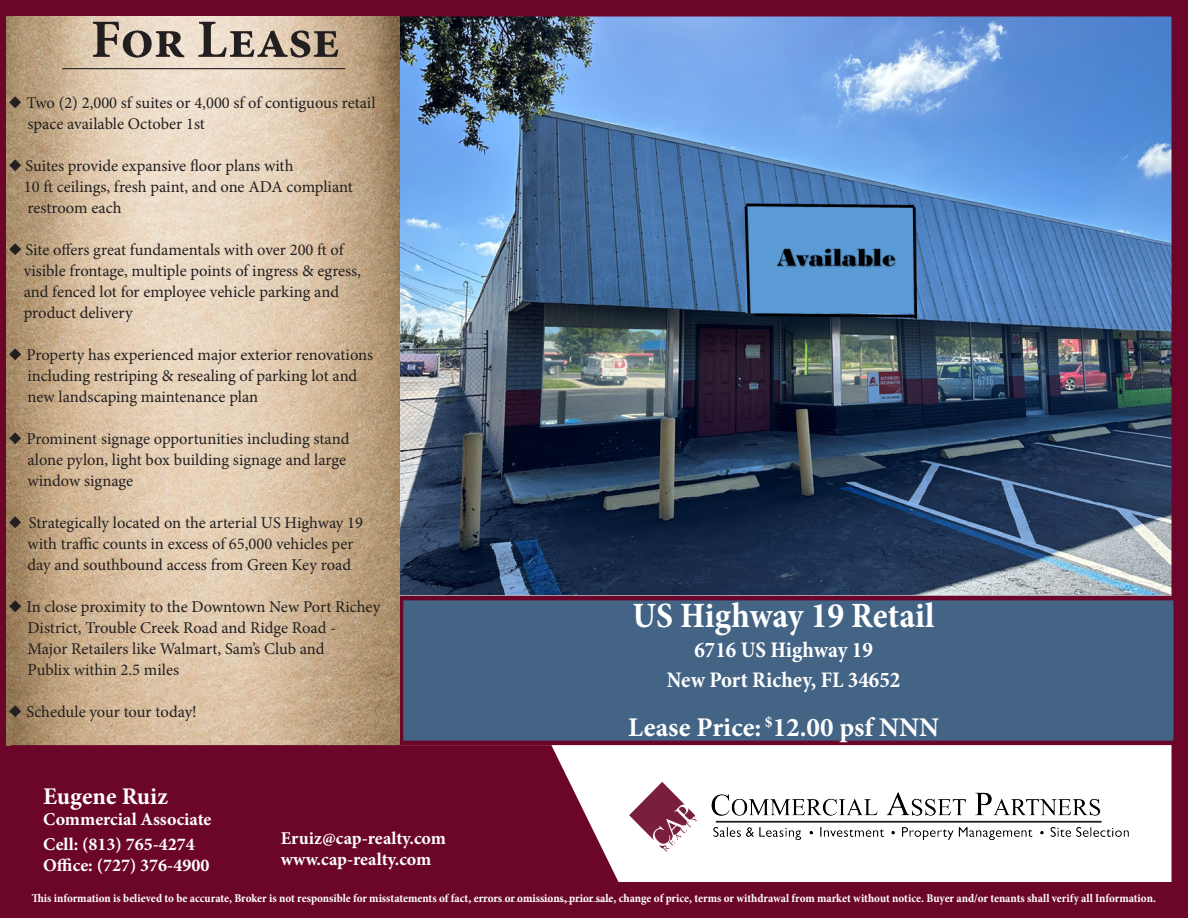
<style>
.page{position:relative;width:1188px;height:918px;background:#fff}
.page>*{position:absolute;margin:0;border:0;box-sizing:border-box;transform-origin:0 0}
.t1{font:700 54px "Minion Pro";letter-spacing:-.005em;color:#231f20}
.t2{font:700 condensed 36px "Minion Pro";color:#fff}
.t3{font:700 27px "Minion Pro";color:#fff}
.t4{font:700 24px "Minion Pro";color:#fff}
.t5{font:700 condensed 22.5px "Minion Pro";color:#fff}
.t6{font:700 18px "Minion Pro";color:#fff}
.t7{font:16.5px "Minion Pro";color:#231f20}
.t8{font:700 condensed 12px "Minion Pro";letter-spacing:-.005em;color:#fff}
</style>
<div class="page">
<img style="left:0;top:0;width:1188px;height:918px">
<div style="left:399px;top:596px;width:779px;height:149px;background:#436485;border:4px solid #6b062a"></div>
<img style="left:6px;top:16px;width:394px;height:729px">
<div style="left:11px;top:745px;width:617px;height:159px;background:#6b062a"></div>
<div style="left:612px;top:882px;width:565px;height:23px;background:#6b062a"></div>
<hr style="left:62px;top:68px;width:283px;height:1px;background:#231f20">
<img style="left:624px;top:768px;width:534px;height:103px">
<hr style="left:716px;top:821px;width:386px;height:2px;background:#231f20">
<p class="t1" style="left:91px;top:2px;width:250px">For Lease</p>
<p class="t7" style="left:9px;top:92px;width:368px">◆ Two (2) 2,000 sf suites or 4,000 sf of contiguous retail</p>
<p class="t7" style="left:28px;top:113px;width:179px">space available October 1st</p>
<p class="t7" style="left:9px;top:155px;width:286px">◆ Suites provide expansive floor plans with</p>
<p class="t7" style="left:24px;top:176px;width:331px">10 ft ceilings, fresh paint, and one ADA compliant</p>
<p class="t7" style="left:28px;top:197px;width:95px">restroom each</p>
<p class="t7" style="left:9px;top:239px;width:338px">◆ Site offers great fundamentals with over 200 ft of</p>
<p class="t7" style="left:24px;top:260px;width:339px">visible frontage, multiple points of ingress &amp; egress,</p>
<p class="t7" style="left:24px;top:281px;width:317px">and fenced lot for employee vehicle parking and</p>
<p class="t7" style="left:24px;top:302px;width:111px">product delivery</p>
<p class="t7" style="left:9px;top:344px;width:366px">◆ Property has experienced major exterior renovations</p>
<p class="t7" style="left:28px;top:365px;width:331px">including restriping &amp; resealing of parking lot and</p>
<p class="t7" style="left:28px;top:386px;width:232px">new landscaping maintenance plan</p>
<p class="t7" style="left:9px;top:428px;width:342px">◆ Prominent signage opportunities including stand</p>
<p class="t7" style="left:28px;top:449px;width:320px">alone pylon, light box building signage and large</p>
<p class="t7" style="left:28px;top:470px;width:107px">window signage</p>
<p class="t7" style="left:9px;top:512px;width:356px">◆ Strategically located on the arterial US Highway 19</p>
<p class="t7" style="left:28px;top:533px;width:328px">with traffic counts in excess of 65,000 vehicles per</p>
<p class="t7" style="left:28px;top:554px;width:325px">day and southbound access from Green Key road</p>
<p class="t7" style="left:9px;top:596px;width:373px">◆ In close proximity to the Downtown New Port Richey</p>
<p class="t7" style="left:28px;top:617px;width:310px">District, Trouble Creek Road and Ridge Road -</p>
<p class="t7" style="left:28px;top:638px;width:299px">Major Retailers like Walmart, Sam’s Club and</p>
<p class="t7" style="left:28px;top:659px;width:153px">Publix within 2.5 miles</p>
<p class="t7" style="left:9px;top:701px;width:190px">◆ Schedule your tour today!</p>
<p class="t2" style="left:633px;top:590px;width:304px">US Highway 19 Retail</p>
<p class="t5" style="left:694px;top:634px;width:180px">6716 US Highway 19</p>
<p class="t5" style="left:667px;top:664px;width:235px">New Port Richey, FL 34652</p>
<p class="t3" style="left:628px;top:709px;width:313px">Lease Price: <sup>$</sup>12.00 psf NNN</p>
<p class="t4" style="left:43px;top:779px;width:126px">Eugene Ruiz</p>
<p class="t6" style="left:43px;top:807px;width:170px">Commercial Associate</p>
<p class="t6" style="left:43px;top:832px;width:153px">Cell: (813) 765-4274</p>
<p class="t6" style="left:43px;top:853px;width:168px">Office: (727) 376-4900</p>
<p class="t6" style="left:281px;top:825px;width:167px">Eruiz@cap-realty.com</p>
<p class="t6" style="left:281px;top:846px;width:152px">www.cap-realty.com</p>
<p class="t8" style="left:32px;top:890px;width:1126px">This information is believed to be accurate, Broker is not responsible for misstatements of fact, errors or omissions, prior sale, change of price, terms or withdrawal from market without notice. Buyer and/or tenants shall verify all Information.</p>
</div>
